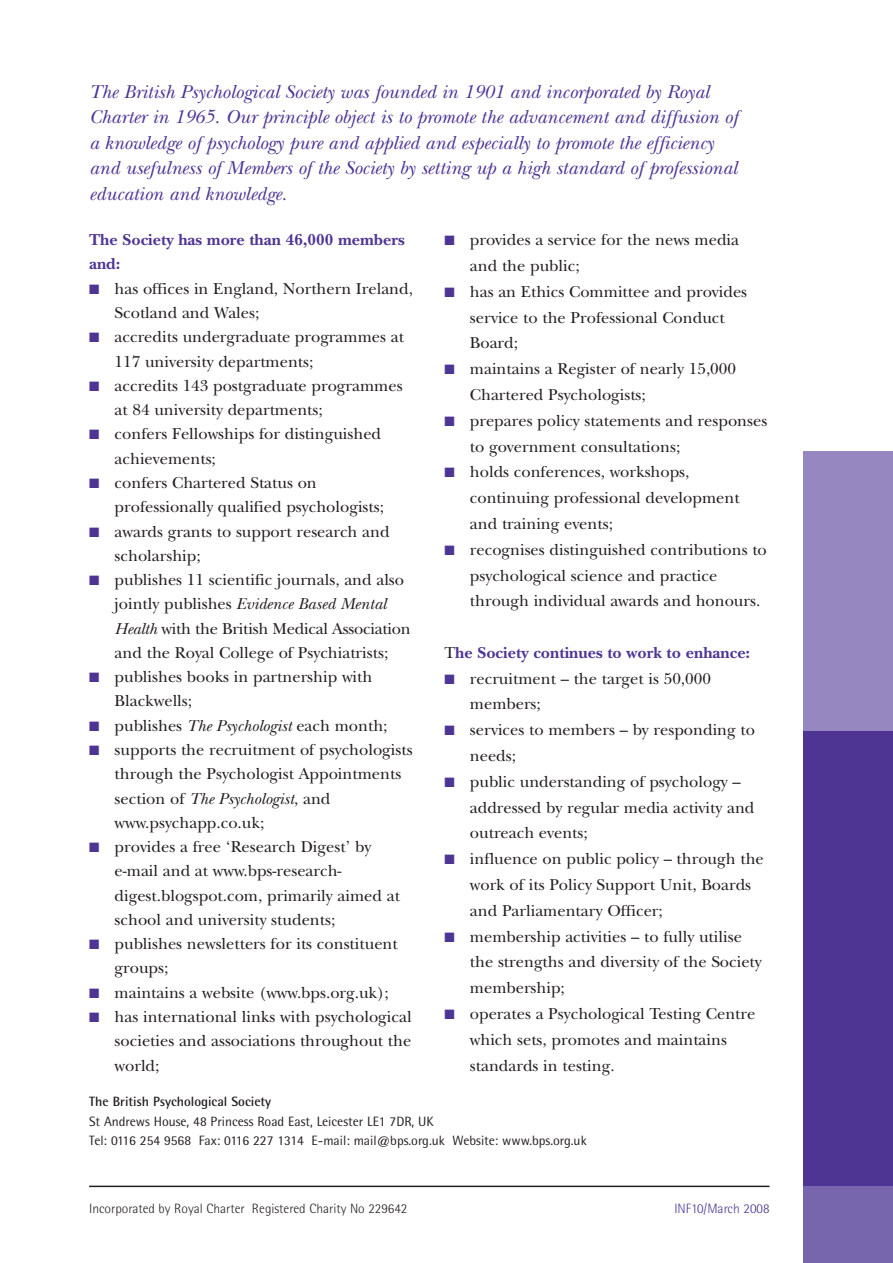
<style>
.page{position:relative;width:893px;height:1263px;background:#fff}
.page>*{position:absolute;margin:0;border:0;box-sizing:border-box;transform-origin:0 0}
.t1{font:italic 19.5px/25.5px "New Baskerville Std";color:#4e3594}
.t2{font:16.5px/24.3px "New Baskerville Std";color:#231f20}
.t3{font:700 16.5px/24.3px "New Baskerville Std";color:#4e3594}
.t4{font:13.5px/19.5px "Rotis Semi Sans";color:#231f20}
.t5{font:300 13.5px "Rotis Semi Sans";color:#231f20}
.t6{font:700 13.5px "Rotis Semi Sans";color:#231f20}
.t7{font:300 13.5px "Rotis Semi Sans";color:#4e3594}
.s1{color:#4e3594}
.s2{font-style:italic}
.s3{font-weight:400;color:#231f20}
</style>
<div class="page">
<hr style="left:89px;top:1186px;width:680px;height:1px;background:#231f20">
<div style="left:803px;top:451px;width:89px;height:280px;background:#9687c0"></div>
<div style="left:803px;top:1186px;width:89px;height:77px;background:#7766ad"></div>
<div style="left:803px;top:731px;width:89px;height:455px;background:#4e3594"></div>
<p class="t1" style="left:89px;top:81px;width:650px">The British Psychological Society was founded in 1901 and incorporated by Royal Charter in 1965. Our principle object is to promote the advancement and diffusion of a knowledge of psychology pure and applied and especially to promote the efficiency and usefulness of Members of the Society by setting up a high standard of professional education and knowledge.</p>
<p class="t3" style="left:89px;top:230px;width:317px">The Society has more than 46,000 members and:</p>
<p class="t2" style="left:115px;top:278px;width:300px;text-indent:-26px"><span class="s1">■</span> has offices in England, Northern Ireland,<br>Scotland and Wales;</p>
<p class="t2" style="left:115px;top:327px;width:291px;text-indent:-26px"><span class="s1">■</span> accredits undergraduate programmes at<br>117 university departments;</p>
<p class="t2" style="left:115px;top:375px;width:289px;text-indent:-26px"><span class="s1">■</span> accredits 143 postgraduate programmes at 84 university departments;</p>
<p class="t2" style="left:115px;top:424px;width:268px;text-indent:-26px"><span class="s1">■</span> confers Fellowships for distinguished achievements;</p>
<p class="t2" style="left:115px;top:472px;width:271px;text-indent:-26px"><span class="s1">■</span> confers Chartered Status on professionally qualified psychologists;</p>
<p class="t2" style="left:115px;top:521px;width:276px;text-indent:-26px"><span class="s1">■</span> awards grants to support research and scholarship;</p>
<p class="t2" style="left:115px;top:570px;width:298px;text-indent:-26px"><span class="s1">■</span> publishes 11 scientific journals, and also jointly publishes <span class="s2">Evidence Based Mental Health</span> with the British Medical Association and the Royal College of Psychiatrists;</p>
<p class="t2" style="left:115px;top:667px;width:259px;text-indent:-26px"><span class="s1">■</span> publishes books in partnership with<br>Blackwells;</p>
<p class="t2" style="left:89px;top:715px;width:300px"><span class="s1">■</span> publishes <span class="s2">The Psychologist</span> each month;</p>
<p class="t2" style="left:115px;top:739px;width:299px;text-indent:-26px"><span class="s1">■</span> supports the recruitment of psychologists through the Psychologist Appointments section of <span class="s2">The Psychologist</span>, and www.psychapp.co.uk;</p>
<p class="t2" style="left:115px;top:837px;width:287px;text-indent:-26px"><span class="s1">■</span> provides a free ‘Research Digest’ by e-mail and at www.bps-research&shy;digest.blogspot.com, primarily aimed at school and university students;</p>
<p class="t2" style="left:115px;top:934px;width:285px;text-indent:-26px"><span class="s1">■</span> publishes newsletters for its constituent groups;</p>
<p class="t2" style="left:89px;top:982px;width:301px"><span class="s1">■</span> maintains a website (www.bps.org.uk);</p>
<p class="t2" style="left:115px;top:1006px;width:298px;text-align:justify;text-indent:-26px"><span class="s1">■</span> has international links with psychological societies and associations throughout the world;</p>
<p class="t2" style="left:470px;top:229px;width:271px;line-height:25.8px;text-indent:-26px"><span class="s1">■</span> provides a service for the news media and the public;</p>
<p class="t2" style="left:470px;top:280px;width:279px;line-height:25.8px;text-indent:-26px"><span class="s1">■</span> has an Ethics Committee and provides service to the Professional Conduct<br>Board;</p>
<p class="t2" style="left:470px;top:358px;width:268px;line-height:25.8px;text-indent:-26px"><span class="s1">■</span> maintains a Register of nearly 15,000<br>Chartered Psychologists;</p>
<p class="t2" style="left:470px;top:409px;width:299px;line-height:25.8px;text-indent:-26px"><span class="s1">■</span> prepares policy statements and responses to government consultations;</p>
<p class="t2" style="left:470px;top:461px;width:271px;line-height:25.8px;text-indent:-26px"><span class="s1">■</span> holds conferences, workshops, continuing professional development and training events;</p>
<p class="t2" style="left:470px;top:538px;width:298px;line-height:25.8px;text-indent:-26px"><span class="s1">■</span> recognises distinguished contributions to psychological science and practice through individual awards and honours.</p>
<p class="t3" style="left:444px;top:642px;width:307px"><span class="s3">T</span>he Society continues to work to enhance:</p>
<p class="t2" style="left:470px;top:667px;width:242px;line-height:25.8px;text-indent:-26px"><span class="s1">■</span> recruitment – the target is 50,000 members;</p>
<p class="t2" style="left:470px;top:719px;width:287px;line-height:25.8px;text-indent:-26px"><span class="s1">■</span> services to members – by responding to needs;</p>
<p class="t2" style="left:470px;top:771px;width:286px;line-height:25.8px;text-indent:-26px"><span class="s1">■</span> public understanding of psychology – addressed by regular media activity and outreach events;</p>
<p class="t2" style="left:470px;top:848px;width:295px;line-height:25.8px;text-indent:-26px"><span class="s1">■</span> influence on public policy – through the work of its Policy Support Unit, Boards and Parliamentary Officer;</p>
<p class="t2" style="left:470px;top:925px;width:293px;line-height:25.8px;text-indent:-26px"><span class="s1">■</span> membership activities – to fully utilise the strengths and diversity of the Society membership;</p>
<p class="t2" style="left:470px;top:1003px;width:287px;line-height:25.8px;text-indent:-26px"><span class="s1">■</span> operates a Psychological Testing Centre which sets, promotes and maintains standards in testing.</p>
<p class="t6" style="left:89px;top:1097px;width:184px">The British Psychological Society</p>
<p class="t4" style="left:89px;top:1113px;width:499px">St Andrews House, 48 Princess Road East, Leicester LE1 7DR, UK<br>Tel: 0116 254 9568 Fax: 0116 227 1314 E-mail: mail@bps.org.uk Website: www.bps.org.uk</p>
<p class="t5" style="left:89px;top:1203px;width:320px">Incorporated by Royal Charter Registered Charity No 229642</p>
<p class="t7" style="left:674px;top:1203px;width:97px">INF10/March 2008</p>
</div>
